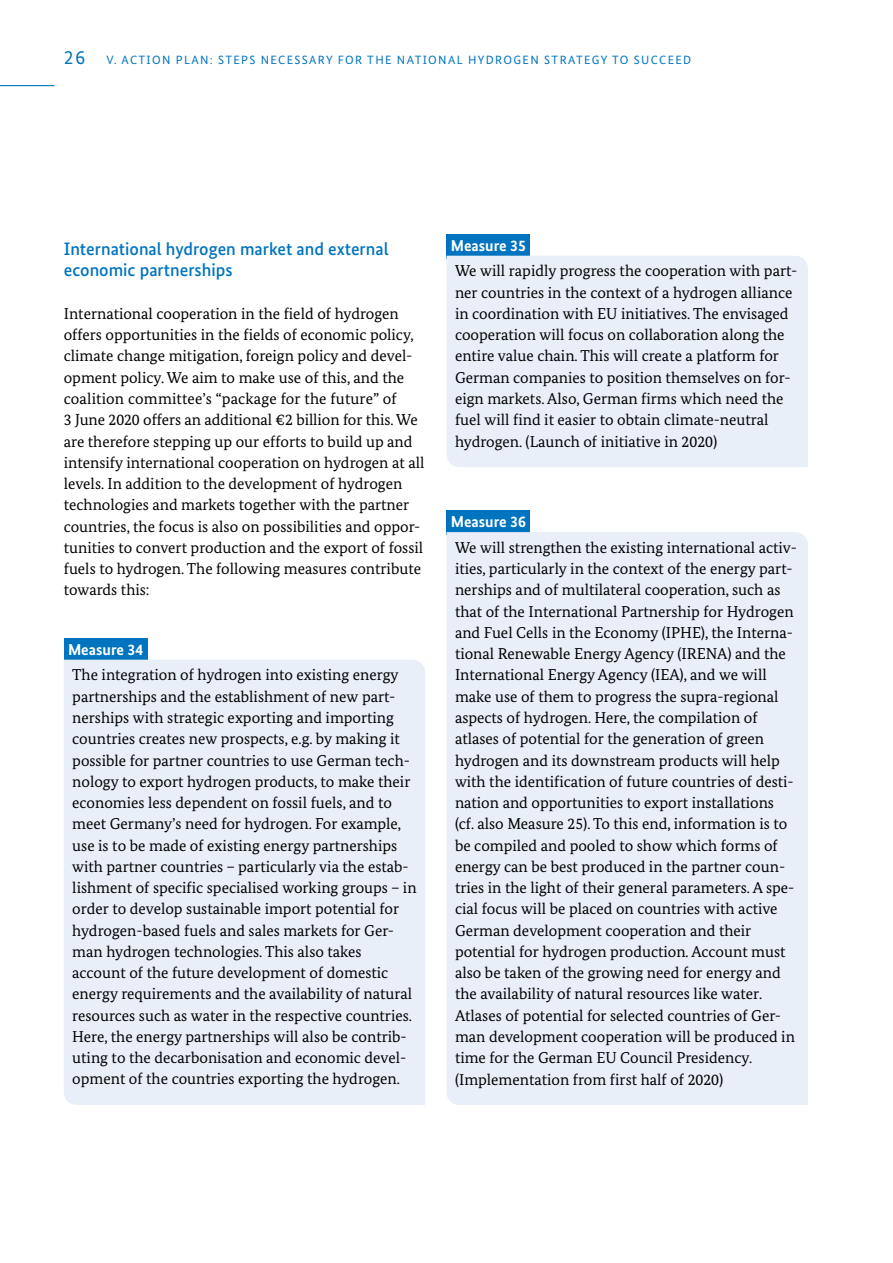
<style>
.page{position:relative;width:893px;height:1263px;background:#fff}
.page>*{position:absolute;margin:0;border:0;box-sizing:border-box;transform-origin:0 0}
.t1{font:500 18px/21.3px "Bundes Sans";color:#0074be}
.t2{font:15.75px/21.3px "Bundes Serif";color:#000}
.t3{font:700 15.75px "Bundes Sans";color:#fff}
.t4{font:12px "Bundes Sans";letter-spacing:.11em;color:#0074be}
.s1{font-size:19.5px}
</style>
<div class="page">
<hr style="left:0;top:85px;width:54px;height:1px;background:#0074be">
<div style="left:64px;top:638px;width:84px;height:25px;background:#0074be"></div>
<div style="left:64px;top:660px;width:361px;height:445px;background:#e8eff9"></div>
<div style="left:446px;top:234px;width:84px;height:25px;background:#0074be"></div>
<div style="left:446px;top:256px;width:362px;height:211px;background:#e8eff9"></div>
<div style="left:446px;top:511px;width:84px;height:24px;background:#0074be"></div>
<div style="left:446px;top:532px;width:362px;height:573px;background:#e8eff9"></div>
<p class="t4" style="left:64px;top:52px;width:629px"><span class="s1">26</span> V. ACTION PLAN: STEPS NECESSARY FOR THE NATIONAL HYDROGEN STRATEGY TO SUCCEED</p>
<p class="t1" style="left:64px;top:238px;width:326px">International hydrogen market and external economic partnerships</p>
<p class="t2" style="left:64px;top:303px;width:362px">International cooperation in the field of hydrogen offers opportunities in the fields of economic policy, climate change mitigation, foreign policy and devel&shy;opment policy. We aim to make use of this, and the coalition committee’s “package for the future” of<br>3 June 2020 offers an additional €2 billion for this. We are therefore stepping up our efforts to build up and intensify international cooperation on hydrogen at all levels. In addition to the development of hydrogen technologies and markets together with the partner countries, the focus is also on possibilities and oppor&shy;tunities to convert production and the export of fossil fuels to hydrogen. The following measures contribute towards this:</p>
<p class="t3" style="left:68px;top:640px;width:77px">Measure 34</p>
<p class="t2" style="left:72px;top:664px;width:346px">The integration of hydrogen into existing energy partnerships and the establishment of new part&shy;nerships with strategic exporting and importing countries creates new prospects, e.g. by making it possible for partner countries to use German tech&shy;nology to export hydrogen products, to make their economies less dependent on fossil fuels, and to meet Germany’s need for hydrogen. For example, use is to be made of existing energy partnerships with partner countries – particularly via the estab&shy;lishment of specific specialised working groups – in order to develop sustainable import potential for hydrogen-based fuels and sales markets for Ger&shy;man hydrogen technologies. This also takes account of the future development of domestic energy requirements and the availability of natural resources such as water in the respective countries.<br>Here, the energy partnerships will also be contrib&shy;uting to the decarbonisation and economic devel&shy;opment of the countries exporting the hydrogen.</p>
<p class="t3" style="left:451px;top:236px;width:77px">Measure 35</p>
<p class="t2" style="left:455px;top:260px;width:344px">We will rapidly progress the cooperation with part&shy;ner countries in the context of a hydrogen alliance in coordination with EU initiatives. The envisaged cooperation will focus on collaboration along the entire value chain. This will create a platform for German companies to position themselves on for&shy;eign markets. Also, German firms which need the fuel will find it easier to obtain climate-neutral hydrogen. (Launch of initiative in 2020)</p>
<p class="t3" style="left:451px;top:512px;width:77px">Measure 36</p>
<p class="t2" style="left:455px;top:537px;width:343px">We will strengthen the existing international activ&shy;ities, particularly in the context of the energy part&shy;nerships and of multilateral cooperation, such as that of the International Partnership for Hydrogen and Fuel Cells in the Economy (IPHE), the Interna&shy;tional Renewable Energy Agency (IRENA) and the International Energy Agency (IEA), and we will make use of them to progress the supra-regional aspects of hydrogen. Here, the compilation of atlases of potential for the generation of green hydrogen and its downstream products will help with the identification of future countries of desti&shy;nation and opportunities to export installations (cf. also Measure 25). To this end, information is to be compiled and pooled to show which forms of energy can be best produced in the partner coun&shy;tries in the light of their general parameters. A spe&shy;cial focus will be placed on countries with active German development cooperation and their potential for hydrogen production. Account must also be taken of the growing need for energy and the availability of natural resources like water.<br>Atlases of potential for selected countries of Ger&shy;man development cooperation will be produced in time for the German EU Council Presidency. (Implementation from first half of 2020)</p>
</div>
